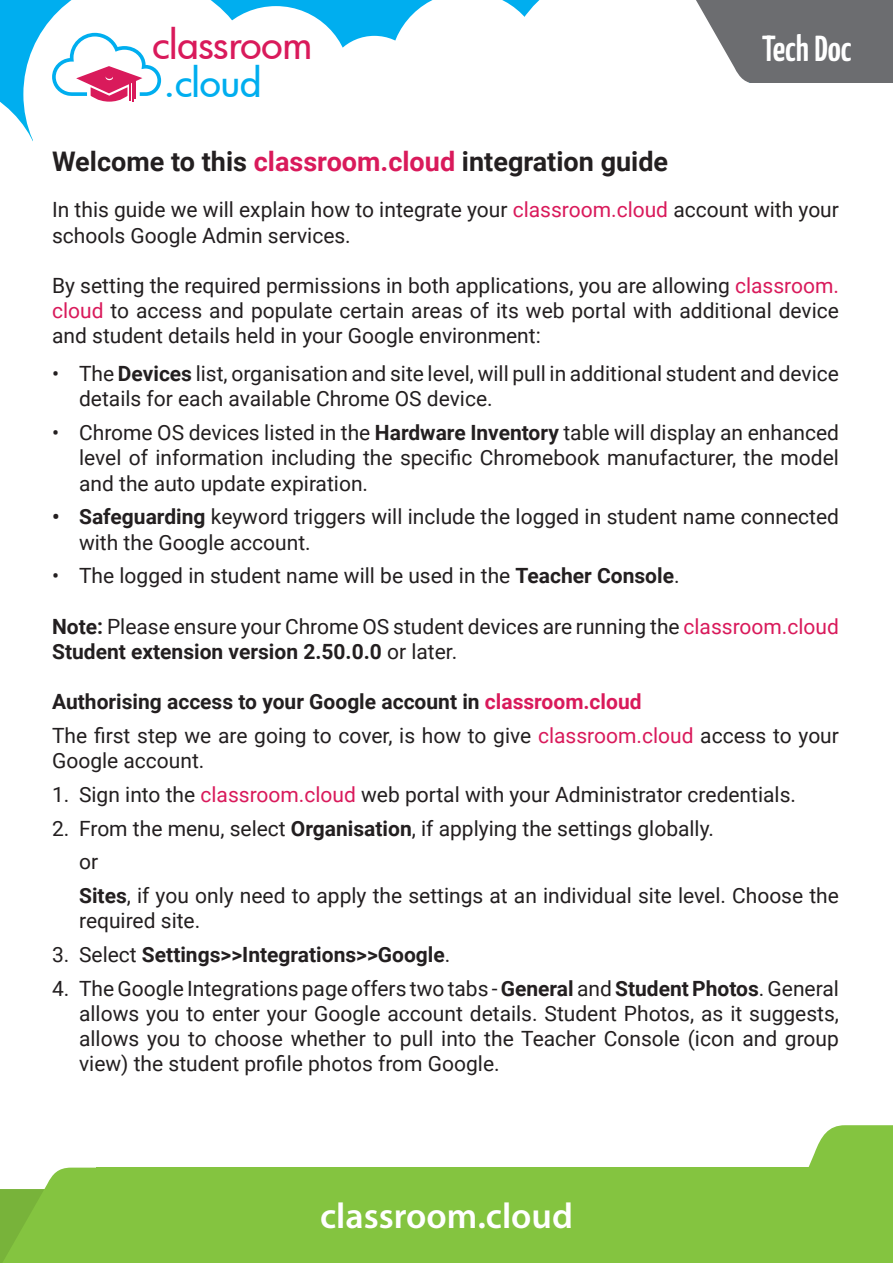
<style>
.page{position:relative;width:893px;height:1263px;background:#fff}
.page>*{position:absolute;margin:0;border:0;box-sizing:border-box;transform-origin:0 0}
.t1{font:38.85px "Futura Md";letter-spacing:-.005em;color:#d91a5b}
.t2{font:38.85px "Futura Md";letter-spacing:-.01em;color:#00aeef}
.bullets{font:600 36px "Myriad Pro";color:#fff}
.bullets-2{font:600 36px "Yanone Kaffeesatz";color:#fff}
.t3{font:700 27px "Roboto";color:#231f20}
.t4{font:21px/25.2px "Roboto";color:#231f20}
.t5{font:700 21px "Roboto";color:#231f20}
.s1{color:#d91a5b}
.s2{font-weight:700}
.s3{font-weight:400}
</style>
<div class="page">
<div style="left:0;top:0;width:893px;height:234px;background:#00aeef"></div>
<div style="left:202px;top:6px;width:148px;height:147px;background:#fff;border-radius:50%"></div>
<div style="left:326px;top:36px;width:97px;height:96px;background:#fff;border-radius:50%"></div>
<svg style="left:390px;top:0;width:111px;height:83px"></svg>
<div style="left:501px;top:0;width:166px;height:83px;background:#fff"></div>
<svg style="left:24px;top:0;width:235px;height:83px;fill:#fff"></svg>
<svg style="left:667px;top:0;width:226px;height:83px;background:#8e8f91"></svg>
<svg style="left:808px;top:1125px;width:85px;height:42px;background:#94cb59"></svg>
<div style="left:96px;top:1167px;width:797px;height:96px;background:#84c440"></div>
<svg style="left:0;top:80px;width:44px;height:154px;background:#d6f2fc"></svg>
<div style="left:34px;top:83px;width:859px;height:216px;background:#fff"></div>
<svg style="left:52px;top:33px;width:109px;height:69px"></svg>
<svg style="left:0;top:1167px;width:96px;height:96px;background:#91c857"></svg>
<h1 class="t1" style="left:153px;top:18px;width:161px">classroom</h1>
<h1 class="t2" style="left:164px;top:56px;width:100px">.cloud</h1>
<p class="bullets-2" style="left:762px;top:23px;width:91px">Tech Doc</p>
<p class="t3" style="left:52px;top:142px;width:618px">Welcome to this <span class="s1">classroom.cloud</span> integration guide</p>
<p class="t4" style="left:52px;top:196px;width:788px">In this guide we will explain how to integrate your <span class="s1">classroom.cloud</span> account with your schools Google Admin services.</p>
<p class="t4" style="left:52px;top:272px;width:788px;text-align:justify">By setting the required permissions in both applications, you are allowing <span class="s1">classroom. cloud</span> to access and populate certain areas of its web portal with additional device and student details held in your Google environment:</p>
<p class="t4" style="left:79px;top:360px;width:761px;text-indent:-27px">• The <span class="s2">Devices</span> list, organisation and site level, will pull in additional student and device details for each available Chrome OS device.</p>
<p class="t4" style="left:79px;top:419px;width:761px;text-align:justify;text-indent:-27px">• Chrome OS devices listed in the <span class="s2">Hardware Inventory</span> table will display an enhanced level of information including the specific Chromebook manufacturer, the model and the auto update expiration.</p>
<p class="t4" style="left:79px;top:503px;width:761px;text-indent:-27px"><span class="s2">• Safeguarding</span> keyword triggers will include the logged in student name connected with the Google account.</p>
<p class="t4" style="left:52px;top:562px;width:629px">• The logged in student name will be used in the <span class="s2">Teacher Console</span>.</p>
<p class="t4" style="left:52px;top:613px;width:788px"><span class="s2">Note:</span> Please ensure your Chrome OS student devices are running the <span class="s1">classroom.cloud<br></span><span class="s2">Student extension version 2.50.0.0</span> or later.</p>
<p class="t5" style="left:52px;top:687px;width:591px">Authorising access to your Google account in <span class="s1">classroom.cloud</span></p>
<p class="t4" style="left:52px;top:722px;width:788px">The first step we are going to cover, is how to give <span class="s1">classroom.cloud</span> access to your<br>Google account.</p>
<p class="t4" style="left:52px;top:781px;width:745px">1. Sign into the <span class="s1">classroom.cloud</span> web portal with your Administrator credentials.</p>
<p class="t4" style="left:52px;top:815px;width:663px">2. From the menu, select <span class="s2">Organisation</span>, if applying the settings globally.</p>
<p class="t4" style="left:79px;top:848px;width:21px">or</p>
<p class="t4" style="left:79px;top:882px;width:761px"><span class="s2">Sites</span>, if you only need to apply the settings at an individual site level. Choose the required site.</p>
<p class="t5" style="left:52px;top:940px;width:400px"><span class="s3">3. Select</span> Settings&gt;&gt;Integrations&gt;&gt;Google<span class="s3">.</span></p>
<p class="t4" style="left:79px;top:975px;width:761px;text-align:justify;text-indent:-27px">4. The Google Integrations page offers two tabs - <span class="s2">General</span> and <span class="s2">Student Photos</span>. General allows you to enter your Google account details. Student Photos, as it suggests, allows you to choose whether to pull into the Teacher Console (icon and group view) the student profile photos from Google.</p>
<p class="bullets" style="left:320px;top:1193px;width:254px">classroom.cloud</p>
</div>
